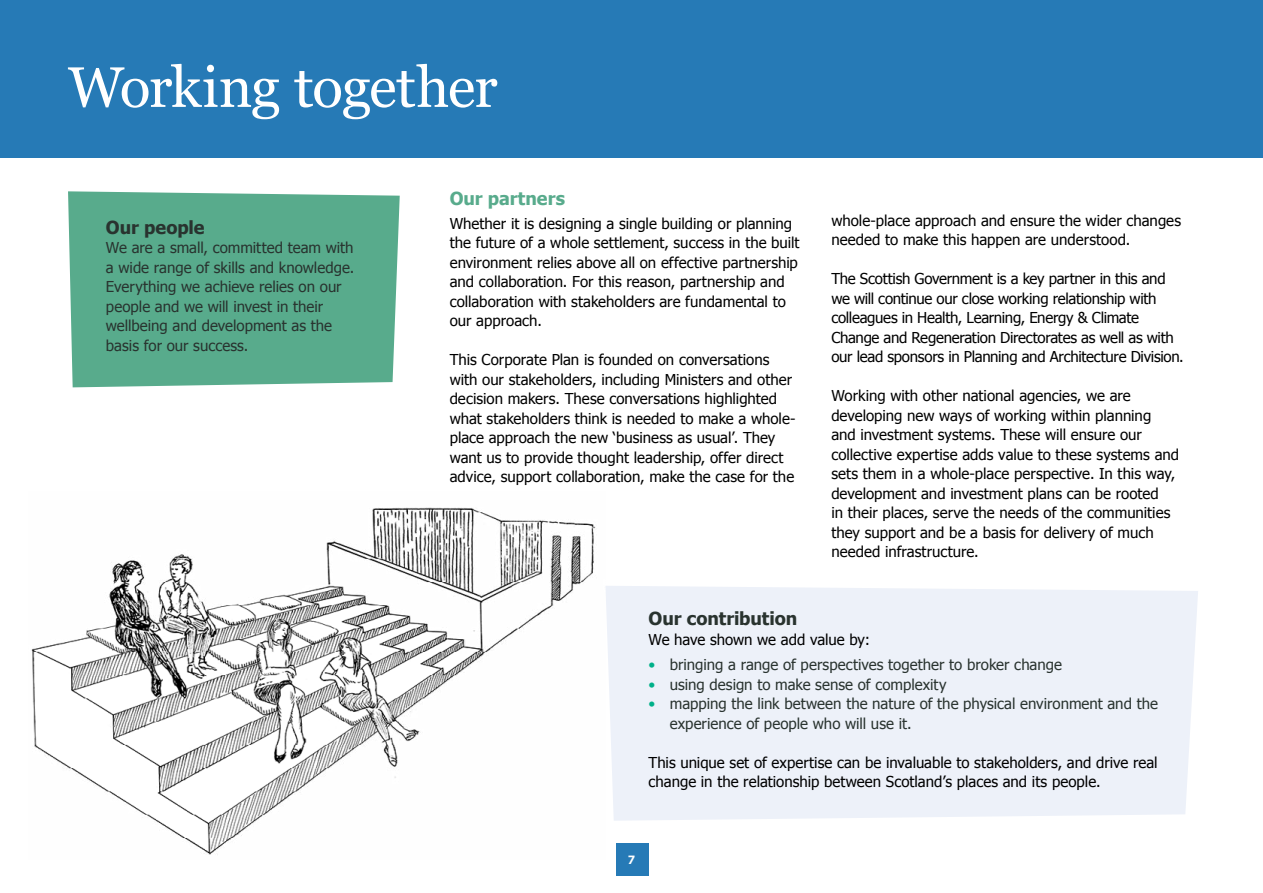
<style>
.page{position:relative;width:1263px;height:893px;background:#fff}
.page>*{position:absolute;margin:0;border:0;box-sizing:border-box;transform-origin:0 0}
.Heading_big{font:57px "Georgia";letter-spacing:-.02em;color:#fff}
.Sub_heading{font:700 18px "Tahoma";letter-spacing:-.005em;color:#29332f}
.Sub_heading-2{font:700 18px "Tahoma";color:#58ab8c}
.Body_copy{font:15px/19.5px "Tahoma";color:#000}
.Body_copy-2{font:15px/19.5px "Tahoma";color:#29332f}
.Body_copy-3{font:15px/19.5px "Tahoma";letter-spacing:-.02em;color:#000}
.Sub_heading-3{font:15px "Tahoma";letter-spacing:-.005em;color:#000}
.t1{font:700 12px "Gotham";color:#fff}
.s1{color:#00b089}
</style>
<div class="page">
<div style="left:606px;top:586px;width:592px;height:235px;background:#edf1f9"></div>
<div style="left:0;top:0;width:1263px;height:157px;background:#267ab6"></div>
<div style="left:68px;top:191px;width:332px;height:196px;background:#58ab8c"></div>
<img style="left:31px;top:507px;width:565px;height:348px">
<div style="left:616px;top:843px;width:32px;height:33px;background:#267ab6"></div>
<h2 class="Heading_big" style="left:68px;top:46px;width:431px">Working together</h2>
<h3 class="Sub_heading" style="left:106px;top:215px;width:100px">Our people</h3>
<p class="Body_copy-2" style="left:106px;top:237px;width:250px">We are a small, committed team with a wide range of skills and knowledge.<br>Everything we achieve relies on our people and we will invest in their wellbeing and development as the basis for our success.</p>
<h3 class="Sub_heading-2" style="left:450px;top:186px;width:117px">Our partners</h3>
<p class="Body_copy" style="left:450px;top:213px;width:351px">Whether it is designing a single building or planning the future of a whole settlement, success in the built environment relies above all on effective partnership and collaboration. For this reason, partnership and collaboration with stakeholders are fundamental to our approach.</p>
<p class="Body_copy" style="left:450px;top:349px;width:347px">This Corporate Plan is founded on conversations with our stakeholders, including Ministers and other decision makers. These conversations highlighted what stakeholders think is needed to make a whole&shy;place approach the new ‘business as usual’. They want us to provide thought leadership, offer direct advice, support collaboration, make the case for the</p>
<p class="Body_copy" style="left:831px;top:210px;width:351px">whole-place approach and ensure the wider changes needed to make this happen are understood.</p>
<p class="Body_copy-3" style="left:831px;top:268px;width:354px">The Scottish Government is a key partner in this and we will continue our close working relationship with colleagues in Health, Learning, Energy &amp; Climate Change and Regeneration Directorates as well as with our lead sponsors in Planning and Architecture Division.</p>
<p class="Body_copy" style="left:831px;top:385px;width:349px">Working with other national agencies, we are developing new ways of working within planning and investment systems. These will ensure our collective expertise adds value to these systems and sets them in a whole-place perspective. In this way, development and investment plans can be rooted<br>in their places, serve the needs of the communities they support and be a basis for delivery of much needed infrastructure.</p>
<h3 class="Sub_heading" style="left:648px;top:606px;width:150px">Our contribution</h3>
<h3 class="Sub_heading-3" style="left:648px;top:629px;width:223px">We have shown we add value by:</h3>
<p class="Body_copy-2" style="left:648px;top:654px;width:415px"><span class="s1">•</span> bringing a range of perspectives together to broker change</p>
<p class="Body_copy-2" style="left:648px;top:674px;width:300px"><span class="s1">•</span> using design to make sense of complexity</p>
<p class="Body_copy-2" style="left:670px;top:693px;width:490px;text-indent:-21px"><span class="s1">•</span> mapping the link between the nature of the physical environment and the experience of people who will use it.</p>
<p class="Body_copy" style="left:648px;top:752px;width:510px">This unique set of expertise can be invaluable to stakeholders, and drive real change in the relationship between Scotland’s places and its people.</p>
<p class="t1" style="left:628px;top:851px;width:9px">7</p>
</div>
